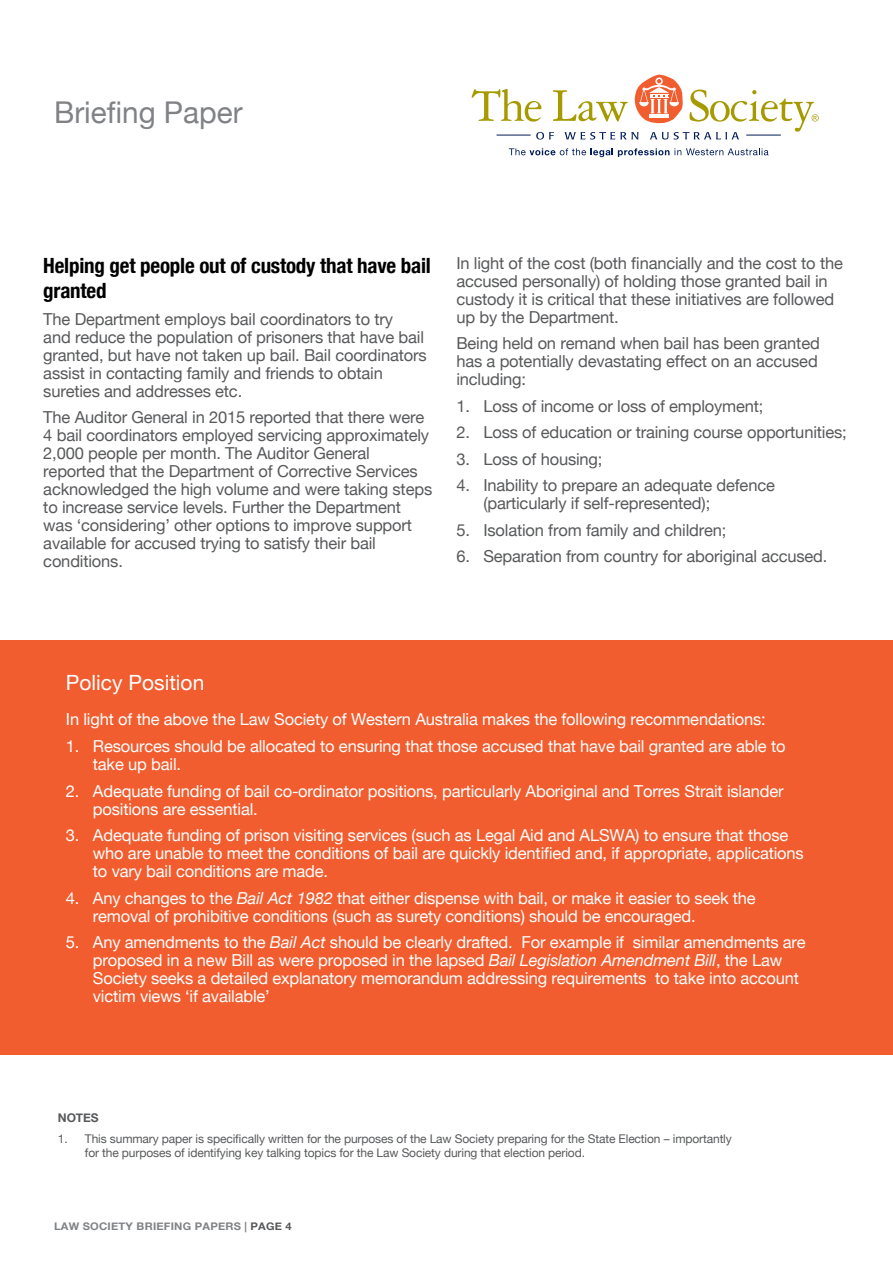
<style>
.page{position:relative;width:893px;height:1263px;background:#fff}
.page>*{position:absolute;margin:0;border:0;box-sizing:border-box;transform-origin:0 0}
.t1{font:30px "Helvetica Neue";color:#808285}
.t2{font:700 condensed 21px/25.2px "Helvetica Neue";letter-spacing:-.01em;color:#000}
.t3{font:21px "Helvetica Neue";color:#fff}
.t4{font:16.5px/18px "Helvetica Neue";letter-spacing:-.01em;color:#58595b}
.t5{font:16.5px/18px "Helvetica Neue";letter-spacing:-.01em;color:#fff}
.t6{font:12px/13.2px "Helvetica Neue";letter-spacing:-.01em;color:#58595b}
.t7{font:700 12px "Helvetica Neue";color:#58595b}
.t8{font:700 10.5px "Helvetica Neue";letter-spacing:.02em;color:#808285;scale:1.06 1}
.t9{font:700 10.5px "Helvetica Neue";color:#58595b;scale:1.06 1}
.s1{font-style:italic}
.s2{color:#58595b}
</style>
<div class="page">
<svg style="left:509px;top:148px;width:259px;height:9px"></svg>
<svg style="left:472px;top:74px;width:347px;height:66px"></svg>
<div style="left:0;top:640px;width:893px;height:414px;background:#f15d2f"></div>
<h1 class="t1" style="left:54px;top:95px;width:190px">Briefing Paper</h1>
<p class="t2" style="left:43px;top:253px;width:389px">Helping get people out of custody that have bail granted</p>
<p class="t4" style="left:43px;top:310px;width:385px">The Department employs bail coordinators to try<br>and reduce the population of prisoners that have bail granted, but have not taken up bail. Bail coordinators assist in contacting family and friends to obtain sureties and addresses etc.</p>
<p class="t4" style="left:43px;top:408px;width:390px">The Auditor General in 2015 reported that there were 4 bail coordinators employed servicing approximately 2,000 people per month. The Auditor General reported that the Department of Corrective Services acknowledged the high volume and were taking steps to increase service levels. Further the Department was ‘considering’ other options to improve support available for accused trying to satisfy their bail conditions.</p>
<p class="t4" style="left:456px;top:253px;width:388px">In light of the cost (both financially and the cost to the accused personally) of holding those granted bail in custody it is critical that these initiatives are followed up by the Department.</p>
<p class="t4" style="left:456px;top:334px;width:365px">Being held on remand when bail has been granted has a potentially devastating effect on an accused including:</p>
<p class="t4" style="left:456px;top:396px;width:309px">1. Loss of income or loss of employment;</p>
<p class="t4" style="left:456px;top:423px;width:392px">2. Loss of education or training course opportunities;</p>
<p class="t4" style="left:456px;top:449px;width:148px">3. Loss of housing;</p>
<p class="t4" style="left:483px;top:476px;width:293px;text-indent:-27px">4. Inability to prepare an adequate defence (particularly if self-represented);</p>
<p class="t4" style="left:456px;top:520px;width:272px">5. Isolation from family and children;</p>
<p class="t4" style="left:456px;top:547px;width:373px">6. Separation from country for aboriginal accused.</p>
<p class="t3" style="left:66px;top:670px;width:140px">Policy Position</p>
<p class="t5" style="left:66px;top:710px;width:701px">In light of the above the Law Society of Western Australia makes the following recommendations:</p>
<p class="t5" style="left:93px;top:737px;width:694px;text-indent:-27px">1. Resources should be allocated to ensuring that those accused that have bail granted are able to take up bail.</p>
<p class="t5" style="left:93px;top:781px;width:692px;text-indent:-27px">2. Adequate funding of bail co-ordinator positions, particularly Aboriginal and Torres Strait islander positions are essential.</p>
<p class="t5" style="left:93px;top:826px;width:712px;text-indent:-27px">3. Adequate funding of prison visiting services (such as Legal Aid and ALSWA) to ensure that those who are unable to meet the conditions of bail are quickly identified and, if appropriate, applications to vary bail conditions are made.</p>
<p class="t5" style="left:93px;top:888px;width:664px;text-indent:-27px">4. Any changes to the <span class="s1">Bail Act 1982</span> that either dispense with bail, or make it easier to seek the removal of prohibitive conditions (such as surety conditions) should be encouraged.</p>
<p class="t5" style="left:93px;top:933px;width:714px;text-indent:-27px">5. Any amendments to the <span class="s1">Bail Act</span> should be clearly drafted. For example if similar amendments are proposed in a new Bill as were proposed in the lapsed <span class="s1">Bail Legislation Amendment Bill</span>, the Law Society seeks a detailed explanatory memorandum addressing requirements to take into account victim views ‘if available’</p>
<p class="t7" style="left:58px;top:1110px;width:9px">NOTE</p>
<p class="t7" style="left:91px;top:1110px;width:9px">S</p>
<p class="t6" style="left:85px;top:1132px;width:648px;text-indent:-27px">1. This summary paper is specifically written for the purposes of the Law Society preparing for the State Election – importantly for the purposes of identifying key talking topics for the Law Society during that election period.</p>
<p class="t8" style="left:54px;top:1220px;width:202px">LAW SOCIETY BRIEFING PAPERS | <span class="s2">PAGE</span></p>
<p class="t9" style="left:286px;top:1220px;width:7px">4</p>
</div>
